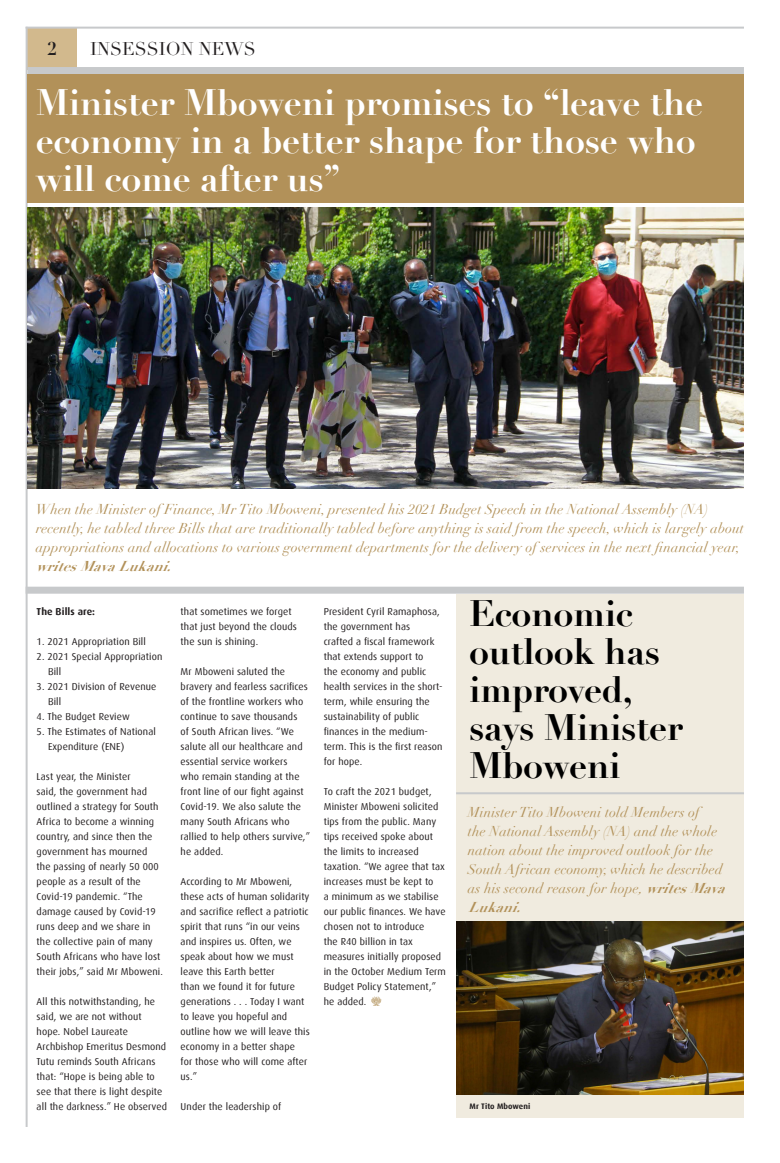
<style>
.page{position:relative;width:780px;height:1163px;background:#fff}
.page>*{position:absolute;margin:0;border:0;box-sizing:border-box;transform-origin:0 0}
.header_3{font:700 36px/38px "Didot";letter-spacing:-.01em;color:#fff}
.header_3-2{font:700 36px/38px "Didot";letter-spacing:-.01em;color:#000}
.t1{font:18px "Didot";color:#231f20}
.t2{font:700 18px "Didot";color:#231f20}
.x_msonormal{font:italic 14px/19px "Didot";letter-spacing:.01em;color:#b29159}
.t3{font:10px/15px "Dax";letter-spacing:.01em;color:#231f20}
.t4{font:700 10px "Dax";letter-spacing:.01em;color:#231f20}
.header_3-3{font:700 8px "Dax";letter-spacing:.01em;color:#231f20}
.s1{font-weight:700}
</style>
<div class="page">
<div style="left:27px;top:27px;width:50px;height:43px;background:#d2b98d"></div>
<hr style="left:26px;top:27px;width:2px;height:1099px;background:#c7c9cb">
<hr style="left:26px;top:27px;width:718px;height:2px;background:#c7c9cb">
<div style="left:28px;top:67px;width:716px;height:7px;background:#c7c9cb"></div>
<div style="left:28px;top:74px;width:716px;height:129px;background:#b29159"></div>
<div style="left:456px;top:593px;width:288px;height:524px;background:#f0ebdf"></div>
<img style="left:28px;top:207px;width:716px;height:281px">
<svg style="left:371px;top:996px;width:10px;height:10px"></svg>
<img style="left:456px;top:921px;width:288px;height:173px">
<div style="left:26px;top:586px;width:718px;height:7px;background:#c7c9cb"></div>
<hr style="left:456px;top:792px;width:288px;height:2px;background:#c7c9cb">
<p class="t2" style="left:47px;top:38px;width:12px">2</p>
<h2 class="t1" style="left:90px;top:38px;width:167px">INSESSION NEWS</h2>
<p class="header_3" style="left:36px;top:83px;width:669px">Minister Mboweni promises to “leave the economy in a better shape for those who will come after us”</p>
<p class="x_msonormal" style="left:36px;top:499px;width:709px">When the Minister of Finance, Mr Tito Mboweni, presented his 2021 Budget Speech in the National Assembly (NA) recently, he tabled three Bills that are traditionally tabled before anything is said from the speech, which is largely about appropriations and allocations to various government departments for the delivery of services in the next financial year, <span class="s1">writesMavaLukani.</span></p>
<p class="t4" style="left:37px;top:605px;width:60px">The Bills are:</p>
<p class="t3" style="left:37px;top:634px;width:111px">1. 2021 Appropriation Bill</p>
<p class="t3" style="left:48px;top:649px;width:116px;text-indent:-11px">2. 2021 Special Appropriation<br>Bill</p>
<p class="t3" style="left:48px;top:679px;width:110px;text-indent:-11px">3. 2021 Division of Revenue<br>Bill</p>
<p class="t3" style="left:37px;top:709px;width:95px">4. The Budget Review</p>
<p class="t3" style="left:48px;top:724px;width:109px;text-indent:-11px">5. The Estimates of National<br>Expenditure (ENE)</p>
<p class="t3" style="left:37px;top:769px;width:128px">Last year, the Minister<br>said, the government had outlined a strategy for South<br>Africa to become a winning country, and since then the government has mourned the passing of nearly 50 000 people as a result of the<br>Covid-19 pandemic. “The damage caused by Covid-19 runs deep and we share in the collective pain of many<br>South Africans who have lost their jobs,” said Mr Mboweni.</p>
<p class="t3" style="left:37px;top:994px;width:132px">All this notwithstanding, he said, we are not without hope. Nobel Laureate<br>Archbishop Emeritus Desmond<br>Tutu reminds South Africans that: “Hope is being able to see that there is light despite all the darkness.” He observed</p>
<p class="t3" style="left:181px;top:604px;width:118px">that sometimes we forget that just beyond the clouds the sun is shining.</p>
<p class="t3" style="left:181px;top:664px;width:131px">Mr Mboweni saluted the bravery and fearless sacrifices of the frontline workers who continue to save thousands<br>of South African lives. “We salute all our healthcare and essential service workers<br>who remain standing at the front line of our fight against<br>Covid-19. We also salute the many South Africans who rallied to help others survive,” he added.</p>
<p class="t3" style="left:181px;top:874px;width:131px">According to Mr Mboweni, these acts of human solidarity and sacrifice reflect a patriotic spirit that runs “in our veins and inspires us. Often, we speak about how we must leave this Earth better<br>than we found it for future generations . . . Today I want to leave you hopeful and outline how we will leave this economy in a better shape<br>for those who will come after us.”</p>
<p class="t3" style="left:181px;top:1099px;width:102px">Under the leadership of</p>
<p class="t3" style="left:324px;top:604px;width:120px">President Cyril Ramaphosa, the government has<br>crafted a fiscal framework that extends support to<br>the economy and public health services in the short&shy;term, while ensuring the sustainability of public finances in the medium&shy;term. This is the first reason for hope.</p>
<p class="t3" style="left:324px;top:784px;width:124px">To craft the 2021 budget,<br>Minister Mboweni solicited tips from the public. Many tips received spoke about the limits to increased taxation. “We agree that tax increases must be kept to<br>a minimum as we stabilise our public finances. We have chosen not to introduce<br>the R40 billion in tax measures initially proposed in the October Medium Term<br>Budget Policy Statement,” he added.</p>
<p class="header_3-2" style="left:469px;top:595px;width:215px">Economic outlook has improved, says Minister<br>Mboweni</p>
<p class="x_msonormal" style="left:468px;top:802px;width:266px">Minister Tito Mboweni told Members of<br>the National Assembly (NA) and the whole nation about the improved outlook for the South African economy, which he described as his second reason for hope,<span class="s1">writesMava Lukani.</span></p>
<p class="header_3-3" style="left:469px;top:1101px;width:62px">Mr Tito Mboweni</p>
</div>
